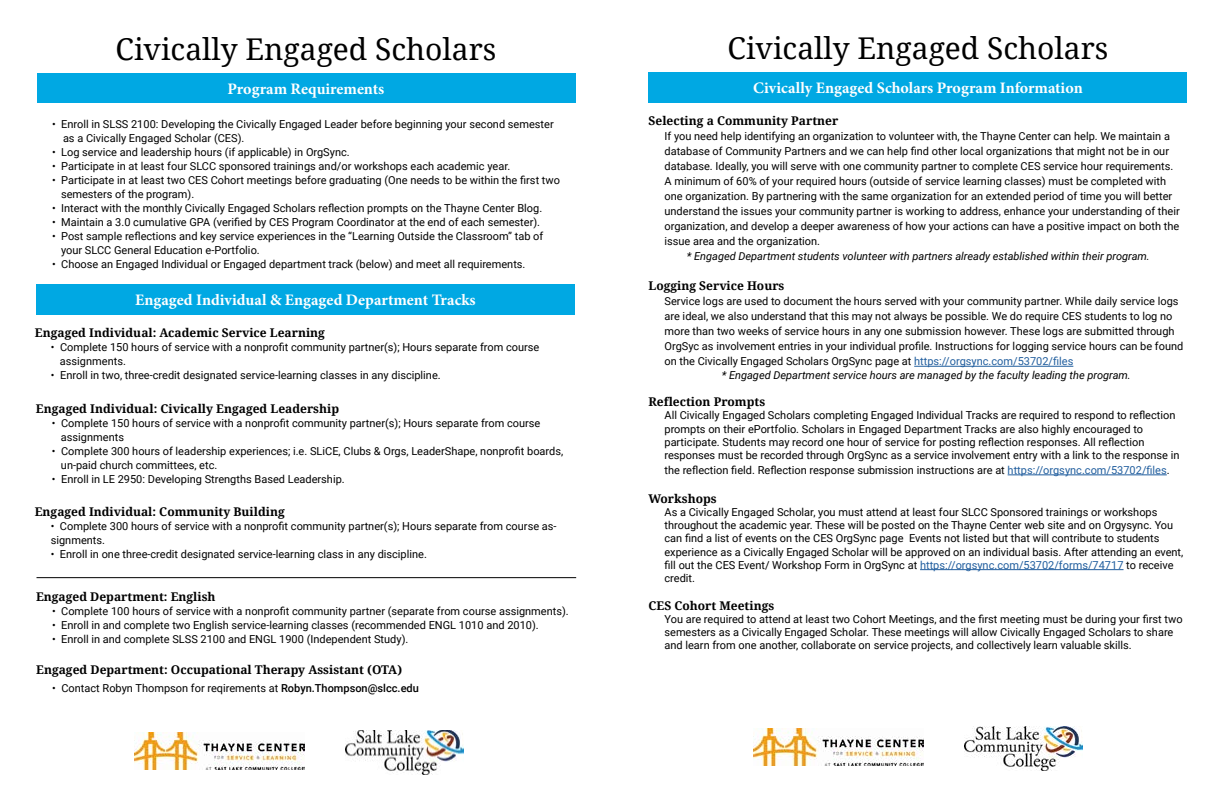
<style>
.page{position:relative;width:1224px;height:792px;background:#fff}
.page>*{position:absolute;margin:0;border:0;box-sizing:border-box;transform-origin:0 0}
.t1{font:30px "Droid Serif";color:#000}
.t2{font:700 16px "Minion Pro";color:#fff}
.t3{font:700 12px "Droid Serif";color:#000}
.t4{font:11px/15px "Roboto";color:#000}
.t5{font:italic 11px "Roboto";color:#000}
.s1{font-weight:500}
.s2{color:#215e9e}
</style>
<div class="page">
<div style="left:37px;top:73px;width:539px;height:30px;background:#00a8e3"></div>
<div style="left:36px;top:284px;width:539px;height:31px;background:#00a8e3"></div>
<div style="left:648px;top:72px;width:540px;height:31px;background:#00a8e3"></div>
<hr style="left:914px;top:366px;width:159px;height:1px;background:#215e9e">
<hr style="left:1008px;top:475px;width:159px;height:1px;background:#215e9e">
<hr style="left:920px;top:569px;width:204px;height:1px;background:#215e9e">
<img style="left:134px;top:732px;width:171px;height:37px">
<img style="left:345px;top:730px;width:119px;height:44px">
<img style="left:753px;top:729px;width:171px;height:37px">
<img style="left:964px;top:727px;width:119px;height:44px">
<hr style="left:37px;top:577px;width:539px;height:1px;background:#000">
<h1 class="t1" style="left:116px;top:32px;width:382px">Civically Engaged Scholars</h1>
<h2 class="t2" style="left:228px;top:78px;width:158px">Program Requirements</h2>
<p class="t4" style="left:63px;top:116px;width:492px;line-height:14px;text-indent:-11px">• Enroll in SLSS 2100: Developing the Civically Engaged Leader before beginning your second semester as a Civically Engaged Scholar (CES).</p>
<p class="t4" style="left:52px;top:144px;width:299px">• Log service and leadership hours (if applicable) in OrgSync.</p>
<p class="t4" style="left:52px;top:158px;width:460px">• Participate in at least four SLCC sponsored trainings and/or workshops each academic year.</p>
<p class="t4" style="left:61px;top:172px;width:501px;line-height:14px;text-indent:-9px">• Participate in at least two CES Cohort meetings before graduating (One needs to be within the first two semesters of the program).</p>
<p class="t4" style="left:52px;top:200px;width:492px">• Interact with the monthly Civically Engaged Scholars reflection prompts on the Thayne Center Blog.</p>
<p class="t4" style="left:52px;top:214px;width:490px">• Maintain a 3.0 cumulative GPA (verified by CES Program Coordinator at the end of each semester).</p>
<p class="t4" style="left:61px;top:228px;width:484px;line-height:14px;text-indent:-9px">• Post sample reflections and key service experiences in the “Learning Outside the Classroom” tab of your SLCC General Education e-Portfolio.</p>
<p class="t4" style="left:52px;top:256px;width:475px">• Choose an Engaged Individual or Engaged department track (below) and meet all requirements.</p>
<h2 class="t2" style="left:135px;top:289px;width:342px">Engaged Individual &amp; Engaged Department Tracks</h2>
<p class="t3" style="left:35px;top:326px;width:292px">Engaged Individual: Academic Service Learning</p>
<p class="t4" style="left:60px;top:339px;width:481px;line-height:14px;text-indent:-9px">• Complete 150 hours of service with a nonprofit community partner(s); Hours separate from course assignments.</p>
<p class="t4" style="left:51px;top:367px;width:391px">• Enroll in two, three-credit designated service-learning classes in any discipline.</p>
<p class="t3" style="left:36px;top:401px;width:305px">Engaged Individual: Civically Engaged Leadership</p>
<p class="t4" style="left:61px;top:415px;width:481px;line-height:14px;text-indent:-9px">• Complete 150 hours of service with a nonprofit community partner(s); Hours separate from course assignments</p>
<p class="t4" style="left:61px;top:443px;width:504px;line-height:14px;text-indent:-9px">• Complete 300 hours of leadership experiences; i.e. SLiCE, Clubs &amp; Orgs, LeaderShape, nonprofit boards, un-paid church committees, etc.</p>
<p class="t4" style="left:52px;top:471px;width:294px">• Enroll in LE 2950: Developing Strengths Based Leadership.</p>
<p class="t3" style="left:35px;top:505px;width:251px">Engaged Individual: Community Building</p>
<p class="t4" style="left:51px;top:519px;width:507px;line-height:14px">• Complete 300 hours of service with a nonprofit community partner(s); Hours separate from course as&shy;signments.</p>
<p class="t4" style="left:51px;top:546px;width:378px">• Enroll in one three-credit designated service-learning class in any discipline.</p>
<p class="t3" style="left:36px;top:590px;width:181px">Engaged Department: English</p>
<p class="t4" style="left:52px;top:603px;width:518px">• Complete 100 hours of service with a nonprofit community partner (separate from course assignments).</p>
<p class="t4" style="left:52px;top:617px;width:488px">• Enroll in and complete two English service-learning classes (recommended ENGL 1010 and 2010).</p>
<p class="t4" style="left:52px;top:631px;width:358px">• Enroll in and complete SLSS 2100 and ENGL 1900 (Independent Study).</p>
<p class="t3" style="left:36px;top:662px;width:367px">Engaged Department: Occupational Therapy Assistant (OTA)</p>
<p class="t4" style="left:52px;top:680px;width:368px">• Contact Robyn Thompson for reqirements at <span class="s1">Robyn.Thompson@slcc.edu</span></p>
<h1 class="t1" style="left:728px;top:31px;width:382px">Civically Engaged Scholars</h1>
<h2 class="t2" style="left:753px;top:77px;width:331px">Civically Engaged Scholars Program Information</h2>
<p class="t3" style="left:648px;top:114px;width:191px">Selecting a Community Partner</p>
<p class="t4" style="left:664px;top:129px;width:517px">If you need help identifying an organization to volunteer with, the Thayne Center can help. We maintain a database of Community Partners and we can help find other local organizations that might not be in our database. Ideally, you will serve with one community partner to complete CES service hour requirements.<br>A minimum of 60% of your required hours (outside of service learning classes) must be completed with one organization. By partnering with the same organization for an extended period of time you will better understand the issues your community partner is working to address, enhance your understanding of their organization, and develop a deeper awareness of how your actions can have a positive impact on both the issue area and the organization.</p>
<p class="t5" style="left:687px;top:249px;width:465px">* Engaged Department students volunteer with partners already established within their program.</p>
<p class="t3" style="left:648px;top:279px;width:137px">Logging Service Hours</p>
<p class="t4" style="left:664px;top:294px;width:520px">Service logs are used to document the hours served with your community partner. While daily service logs are ideal, we also understand that this may not always be possible. We do require CES students to log no more than two weeks of service hours in any one submission however. These logs are submitted through OrgSyc as involvement entries in your individual profile. Instructions for logging service hours can be found on the Civically Engaged Scholars OrgSync page at <span class="s2">https://orgsync.com/53702/files</span></p>
<p class="t5" style="left:722px;top:367px;width:411px">* Engaged Department service hours are managed by the faculty leading the program.</p>
<p class="t3" style="left:648px;top:395px;width:118px">Reflection Prompts</p>
<p class="t4" style="left:664px;top:409px;width:517px;line-height:13.2px">All Civically Engaged Scholars completing Engaged Individual Tracks are required to respond to reflection prompts on their ePortfolio. Scholars in Engaged Department Tracks are also highly encouraged to participate. Students may record one hour of service for posting reflection responses. All reflection responses must be recorded through OrgSync as a service involvement entry with a link to the response in</p>
<p class="t4" style="left:664px;top:462px;width:507px">the reflection field. Reflection response submission instructions are at <span class="s2">https://orgsync.com/53702/files</span>.</p>
<p class="t3" style="left:648px;top:492px;width:70px">Workshops</p>
<p class="t4" style="left:664px;top:505px;width:520px;line-height:13.2px">As a Civically Engaged Scholar, you must attend at least four SLCC Sponsored trainings or workshops throughout the academic year. These will be posted on the Thayne Center web site and on Orgysync. You can find a list of events on the CES OrgSync page Events not listed but that will contribute to students experience as a Civically Engaged Scholar will be approved on an individual basis. After attending an event, fill out the CES Event/ Workshop Form in OrgSync at <span class="s2">https://orgsync.com/53702/forms/74717</span> to receive credit.</p>
<p class="t3" style="left:648px;top:598px;width:127px">CES Cohort Meetings</p>
<p class="t4" style="left:664px;top:612px;width:520px;line-height:13.2px">You are required to attend at least two Cohort Meetings, and the first meeting must be during your first two semesters as a Civically Engaged Scholar. These meetings will allow Civically Engaged Scholars to share and learn from one another, collaborate on service projects, and collectively learn valuable skills.</p>
</div>
